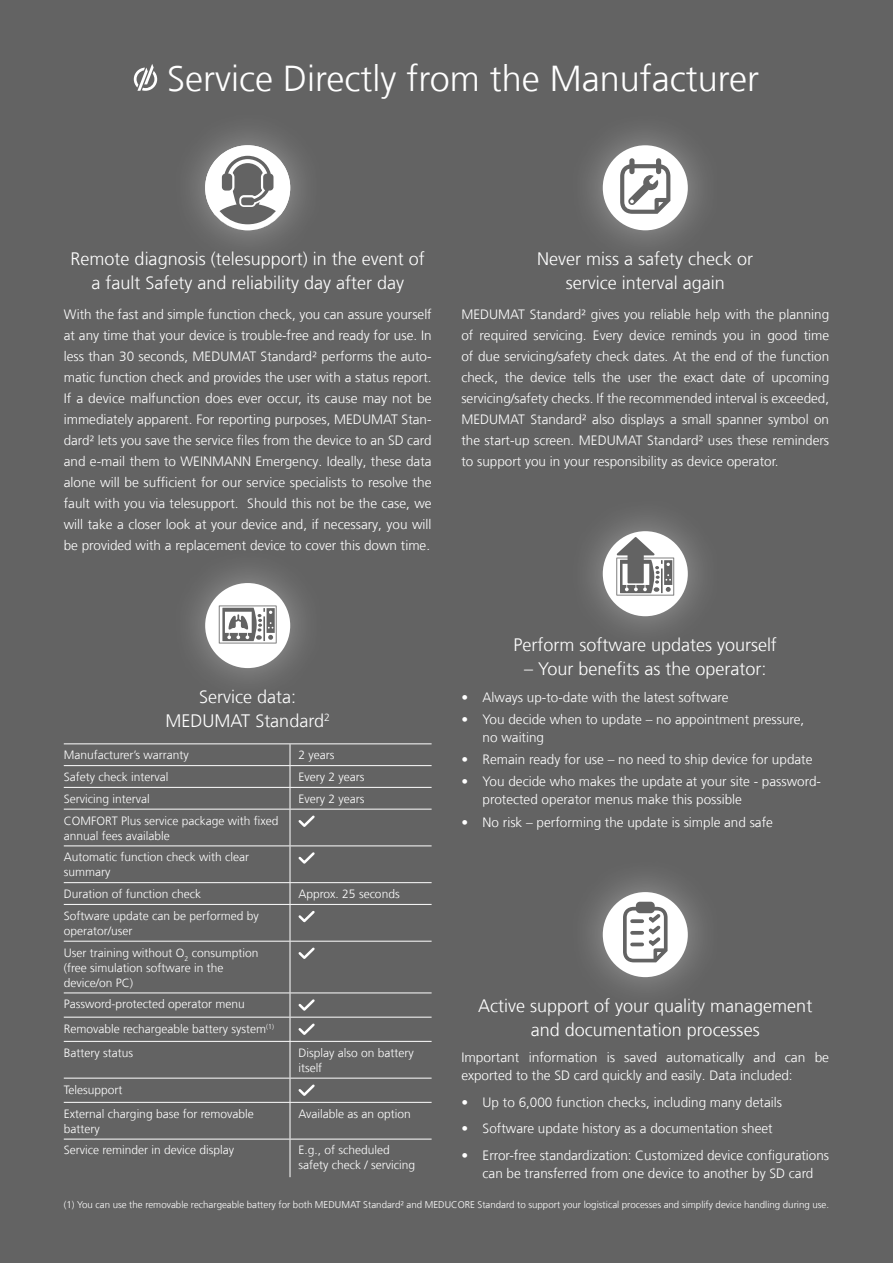
<style>
.page{position:relative;width:893px;height:1263px;background:#636363}
.page>*{position:absolute;margin:0;border:0;box-sizing:border-box;transform-origin:0 0}
.t1{font:300 36px "Frutiger LT Com";color:#fff}
.t2{font:300 18px/24px "Frutiger LT Com";color:#fff;text-align:center}
.t3{font:300 13.5px/21px "Frutiger LT Com";color:#fff}
.t4{font:300 12px/15px "Frutiger LT Com";color:#fff}
.t5{font:300 9.75px "Frutiger LT Com";color:#fff}
</style>
<div class="page">
<svg style="left:134px;top:64px;width:23px;height:27px"></svg>
<div style="left:168px;top:107px;width:159px;height:161px;background:#fff;opacity:.4"></div>
<div style="left:205px;top:145px;width:85px;height:85px;background:#fff;border-radius:50%"></div>
<svg style="left:215px;top:152px;width:65px;height:78px"></svg>
<div style="left:205px;top:145px;width:85px;height:85px;border:6px solid #fff;border-radius:50%"></div>
<div style="left:565px;top:108px;width:160px;height:160px;background:#fff;opacity:.4"></div>
<div style="left:603px;top:145px;width:85px;height:85px;background:#fff;border-radius:50%"></div>
<div style="left:629px;top:158px;width:5px;height:16px;background:#636363;border-radius:3px"></div>
<div style="left:656px;top:158px;width:5px;height:16px;background:#636363;border-radius:3px"></div>
<svg style="left:620px;top:164px;width:50px;height:50px"></svg>
<hr style="left:64px;top:743px;width:226px;height:1px;background:#fff">
<hr style="left:290px;top:743px;width:142px;height:1px;background:#fff">
<hr style="left:64px;top:765px;width:226px;height:1px;background:#fff">
<hr style="left:290px;top:765px;width:142px;height:1px;background:#fff">
<hr style="left:64px;top:787px;width:226px;height:1px;background:#fff">
<hr style="left:290px;top:787px;width:142px;height:1px;background:#fff">
<hr style="left:64px;top:809px;width:226px;height:1px;background:#fff">
<hr style="left:290px;top:809px;width:142px;height:1px;background:#fff">
<hr style="left:290px;top:809px;width:1px;height:36px;background:#fff">
<hr style="left:64px;top:845px;width:226px;height:1px;background:#fff">
<hr style="left:290px;top:845px;width:142px;height:1px;background:#fff">
<hr style="left:290px;top:846px;width:1px;height:36px;background:#fff">
<hr style="left:64px;top:882px;width:226px;height:1px;background:#fff">
<hr style="left:290px;top:882px;width:142px;height:1px;background:#fff">
<hr style="left:64px;top:904px;width:226px;height:1px;background:#fff">
<hr style="left:290px;top:904px;width:142px;height:1px;background:#fff">
<hr style="left:290px;top:905px;width:1px;height:36px;background:#fff">
<hr style="left:64px;top:941px;width:226px;height:1px;background:#fff">
<hr style="left:290px;top:941px;width:142px;height:1px;background:#fff">
<hr style="left:290px;top:941px;width:1px;height:51px;background:#fff">
<hr style="left:64px;top:992px;width:226px;height:1px;background:#fff">
<hr style="left:290px;top:992px;width:142px;height:1px;background:#fff">
<hr style="left:64px;top:1017px;width:226px;height:1px;background:#fff">
<hr style="left:290px;top:1017px;width:142px;height:1px;background:#fff">
<hr style="left:64px;top:1041px;width:226px;height:1px;background:#fff">
<hr style="left:290px;top:1041px;width:142px;height:1px;background:#fff">
<hr style="left:290px;top:1042px;width:1px;height:36px;background:#fff">
<hr style="left:64px;top:1078px;width:226px;height:1px;background:#fff">
<hr style="left:290px;top:1078px;width:142px;height:1px;background:#fff">
<hr style="left:64px;top:1102px;width:226px;height:1px;background:#fff">
<hr style="left:290px;top:1102px;width:142px;height:1px;background:#fff">
<hr style="left:290px;top:1103px;width:1px;height:36px;background:#fff">
<hr style="left:64px;top:1139px;width:226px;height:1px;background:#fff">
<hr style="left:290px;top:1139px;width:142px;height:1px;background:#fff">
<hr style="left:290px;top:1139px;width:1px;height:38px;background:#fff">
<svg style="left:290px;top:744px;width:27px;height:85px"></svg>
<svg style="left:298px;top:852px;width:17px;height:12px"></svg>
<svg style="left:290px;top:883px;width:27px;height:41px"></svg>
<svg style="left:298px;top:947px;width:17px;height:12px"></svg>
<svg style="left:290px;top:993px;width:27px;height:48px"></svg>
<svg style="left:290px;top:1078px;width:27px;height:24px"></svg>
<div style="left:168px;top:546px;width:159px;height:160px;background:#fff;opacity:.4"></div>
<div style="left:205px;top:583px;width:85px;height:85px;background:#fff;border-radius:50%"></div>
<svg style="left:219px;top:605px;width:58px;height:38px"></svg>
<div style="left:565px;top:493px;width:160px;height:161px;background:#fff;opacity:.4"></div>
<div style="left:603px;top:531px;width:85px;height:85px;background:#fff;border-radius:50%"></div>
<svg style="left:616px;top:537px;width:58px;height:58px"></svg>
<div style="left:565px;top:855px;width:160px;height:160px;background:#fff;opacity:.4"></div>
<div style="left:603px;top:892px;width:85px;height:85px;background:#fff;border-radius:50%"></div>
<svg style="left:623px;top:907px;width:45px;height:55px"></svg>
<svg style="left:632px;top:942px;width:10px;height:4px"></svg>
<div style="left:636px;top:902px;width:19px;height:11px;background:#636363;border-radius:4px"></div>
<h1 class="t1" style="left:167px;top:57px;width:593px">Service Directly from the Manufacturer</h1>
<h2 class="t2" style="left:71px;top:247px;width:356px">Remote diagnosis (telesupport) in the event of a fault Safety and reliability day after day</h2>
<p class="t3" style="left:64px;top:304px;width:369px;text-align:justify">With the fast and simple function check, you can assure yourself at any time that your device is trouble-free and ready for use. In less than 30 seconds, MEDUMAT Standard² performs the auto&shy;matic function check and provides the user with a status report.<br>If a device malfunction does ever occur, its cause may not be immediately apparent. For reporting purposes, MEDUMAT Stan&shy;dard² lets you save the service files from the device to an SD card and e-mail them to WEINMANN Emergency. Ideally, these data alone will be sufficient for our service specialists to resolve the fault with you via telesupport. Should this not be the case, we will take a closer look at your device and, if necessary, you will be provided with a replacement device to cover this down time.</p>
<h2 class="t2" style="left:537px;top:247px;width:217px">Never miss a safety check or service interval again</h2>
<p class="t3" style="left:461px;top:304px;width:369px;text-align:justify">MEDUMAT Standard² gives you reliable help with the planning of required servicing. Every device reminds you in good time of due servicing/safety check dates. At the end of the function check, the device tells the user the exact date of upcoming servicing/safety checks. If the recommended interval is exceeded, MEDUMAT Standard² also displays a small spanner symbol on the start-up screen. MEDUMAT Standard² uses these reminders to support you in your responsibility as device operator.</p>
<h2 class="t2" style="left:166px;top:685px;width:166px">Service data:<br>MEDUMAT Standard<sup>2</sup></h2>
<p class="t4" style="left:64px;top:748px;width:127px">Manufacturer’s warranty</p>
<p class="t4" style="left:298px;top:748px;width:37px">2 years</p>
<p class="t4" style="left:64px;top:769px;width:106px">Safety check interval</p>
<p class="t4" style="left:298px;top:769px;width:67px">Every 2 years</p>
<p class="t4" style="left:64px;top:791px;width:87px">Servicing interval</p>
<p class="t4" style="left:298px;top:791px;width:67px">Every 2 years</p>
<p class="t4" style="left:64px;top:813px;width:216px">COMFORT Plus service package with fixed annual fees available</p>
<p class="t4" style="left:64px;top:850px;width:187px">Automatic function check with clear summary</p>
<p class="t4" style="left:64px;top:886px;width:139px">Duration of function check</p>
<p class="t4" style="left:298px;top:886px;width:103px">Approx. 25 seconds</p>
<p class="t4" style="left:64px;top:908px;width:197px">Software update can be performed by operator/user</p>
<p class="t4" style="left:64px;top:945px;width:196px">User training without O<sub>2</sub> consumption (free simulation software in the device/on PC)</p>
<p class="t4" style="left:64px;top:992px;width:212px;line-height:24.2px">Password-protected operator menu<br>Removable rechargeable battery system<sup>(1)<br></sup>Battery status</p>
<p class="t4" style="left:298px;top:1045px;width:117px">Display also on battery itself</p>
<p class="t4" style="left:64px;top:1077px;width:192px;line-height:24.2px">Telesupport<br>External charging base for removable</p>
<p class="t4" style="left:64px;top:1121px;width:37px">battery</p>
<p class="t4" style="left:298px;top:1106px;width:114px">Available as an option</p>
<p class="t4" style="left:64px;top:1143px;width:172px">Service reminder in device display</p>
<p class="t4" style="left:298px;top:1143px;width:118px">E.g., of scheduled safety check / servicing</p>
<h2 class="t2" style="left:514px;top:633px;width:265px">Perform software updates yourself</h2>
<h2 class="t2" style="left:524px;top:657px;width:244px">– Your benefits as the operator:</h2>
<p class="t3" style="left:461px;top:686px;width:269px">• Always up-to-date with the latest software</p>
<p class="t3" style="left:483px;top:710px;width:323px;line-height:18px;text-indent:-21px">• You decide when to update – no appointment pressure, no waiting</p>
<p class="t3" style="left:461px;top:749px;width:353px">• Remain ready for use – no need to ship device for update</p>
<p class="t3" style="left:483px;top:773px;width:340px;line-height:18px;text-indent:-21px">• You decide who makes the update at your site - password&shy;protected operator menus make this possible</p>
<p class="t3" style="left:461px;top:811px;width:313px">• No risk – performing the update is simple and safe</p>
<h2 class="t2" style="left:478px;top:994px;width:336px">Active support of your quality management and documentation processes</h2>
<p class="t3" style="left:461px;top:1049px;width:369px;line-height:18px">Important information is saved automatically and can be exported to the SD card quickly and easily. Data included:</p>
<p class="t3" style="left:461px;top:1092px;width:322px">• Up to 6,000 function checks, including many details</p>
<p class="t3" style="left:461px;top:1118px;width:313px">• Software update history as a documentation sheet</p>
<p class="t3" style="left:461px;top:1146px;width:369px;line-height:18px;text-align:center">• Error-free standardization: Customized device configurations can be transferred from one device to another by SD card</p>
<p class="t5" style="left:64px;top:1198px;width:767px">(1) You can use the removable rechargeable battery for both MEDUMAT Standard² and MEDUCORE Standard to support your logistical processes and simplify device handling during use.</p>
</div>
